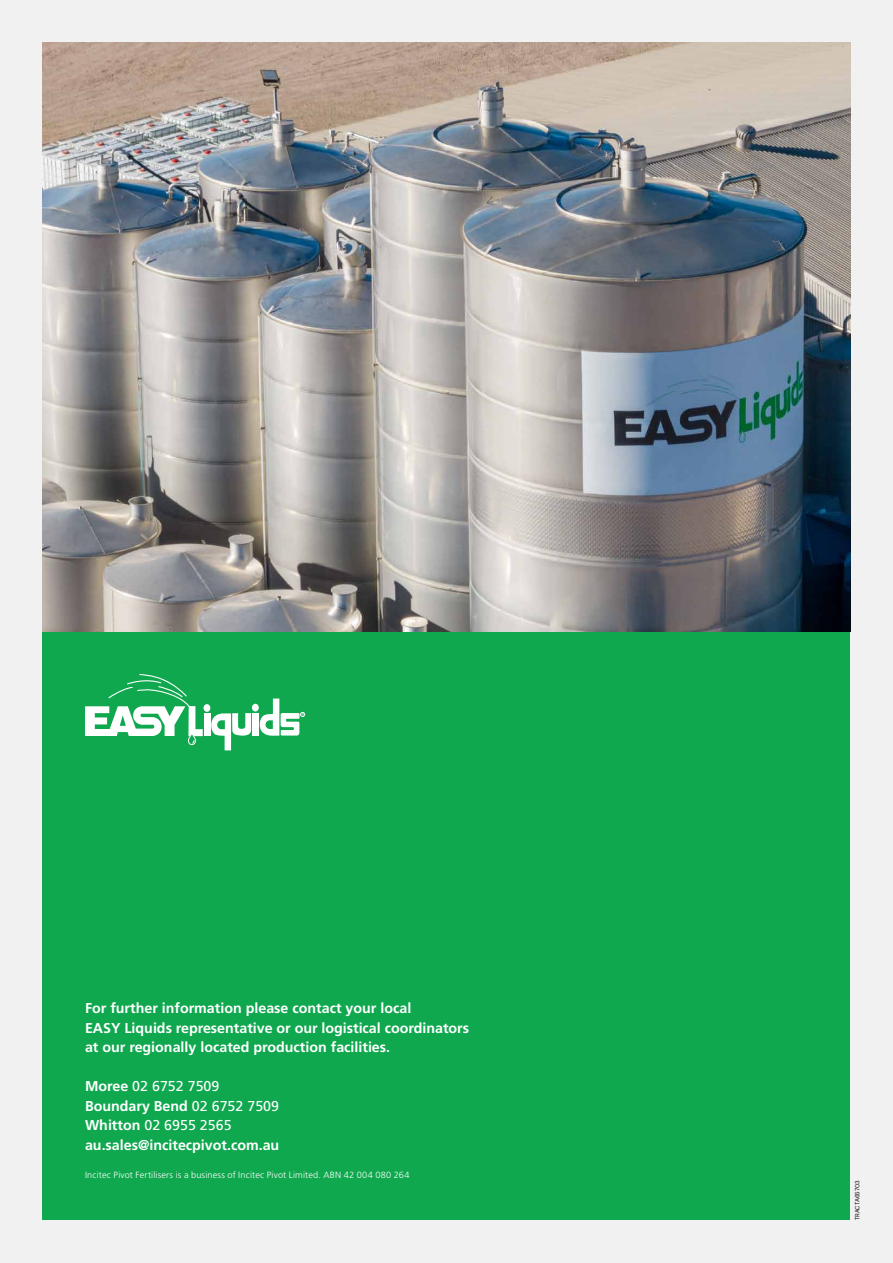
<style>
.page{position:relative;width:893px;height:1263px;background:#f1f1f2}
.page>*{position:absolute;margin:0;border:0;box-sizing:border-box;transform-origin:0 0}
.t1{font:700 14.25px/19.5px "Frutiger LT Std";color:#fff}
.t2{font:300 9px "Frutiger LT Std";letter-spacing:.015em;color:#fff}
.t3{font:6px "Graphik";letter-spacing:-.005em;color:#000}
.s1{font-weight:400}
</style>
<div class="page">
<div style="left:43px;top:631px;width:807px;height:589px;background:#0fa84e"></div>
<img style="left:43px;top:43px;width:807px;height:588px">
<div style="left:204px;top:704px;width:6px;height:8px;background:#fff;border-radius:50%"></div>
<svg style="left:85px;top:674px;width:118px;height:71px"></svg>
<div style="left:204px;top:713px;width:6px;height:23px;background:#fff"></div>
<div style="left:252px;top:704px;width:7px;height:7px;background:#fff;border-radius:50%"></div>
<div style="left:252px;top:713px;width:7px;height:23px;background:#fff"></div>
<svg style="left:210px;top:713px;width:41px;height:37px"></svg>
<svg style="left:258px;top:698px;width:47px;height:38px"></svg>
<p class="t1" style="left:85px;top:999px;width:386px">For further information please contact your local<br>EASY Liquids representative or our logistical coordinators at our regionally located production facilities.</p>
<p class="t1" style="left:85px;top:1077px;width:196px">Moree <span class="s1">02 6752 7509<br></span>Boundary Bend <span class="s1">02 6752 7509<br></span>Whitton <span class="s1">02 6955 2565 </span>au.sales@incitecpivot.com.au</p>
<p class="t2" style="left:85px;top:1170px;width:326px">Incitec Pivot Fertilisers is a business of Incitec Pivot Limited. ABN 42 004 080 264</p>
<p class="t3" style="left:853px;top:1220px;width:42px;rotate:-90deg">TRACTA65703</p>
</div>
